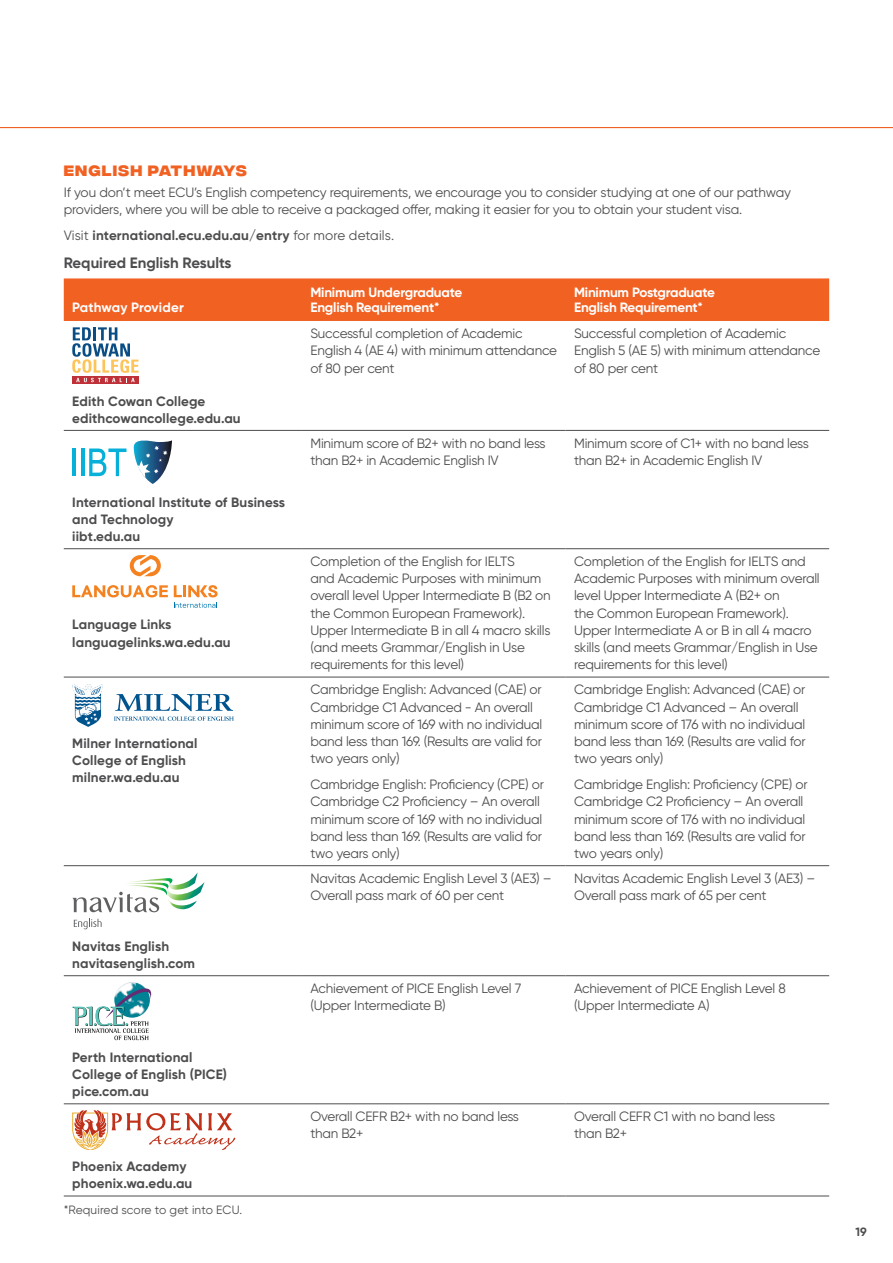
<style>
.page{position:relative;width:893px;height:1263px;background:#fff}
.page>*{position:absolute;margin:0;border:0;box-sizing:border-box;transform-origin:0 0}
.t1{font:700 15px "Gilroy";letter-spacing:-.005em;color:#4d4d4f}
.t2{font:700 15px "Integral CF";letter-spacing:.075em;color:#f16122}
.t3{font:13.5px/17.2px "Gilroy";letter-spacing:-.015em;color:#4d4d4f}
.t4{font:700 13.5px/17.2px "Gilroy";letter-spacing:.01em;color:#4d4d4f}
.t5{font:700 13.5px/15px "Gilroy";letter-spacing:-.015em;color:#fff}
.Note{font:12px "Gilroy";letter-spacing:.01em;color:#4d4d4f}
.t6{font:700 12px "Gilroy";color:#4d4d4f}
.s1{font-weight:400}
</style>
<div class="page">
<hr style="left:0;top:127px;width:893px;height:1px;background:#f16122">
<div style="left:64px;top:278px;width:765px;height:43px;background:#f16122"></div>
<hr style="left:64px;top:430px;width:238px;height:1px;background:#4d4d4f">
<hr style="left:302px;top:430px;width:264px;height:1px;background:#4d4d4f">
<hr style="left:566px;top:430px;width:263px;height:1px;background:#4d4d4f">
<hr style="left:64px;top:548px;width:238px;height:1px;background:#4d4d4f">
<hr style="left:302px;top:548px;width:264px;height:1px;background:#4d4d4f">
<hr style="left:566px;top:548px;width:263px;height:1px;background:#4d4d4f">
<hr style="left:64px;top:677px;width:238px;height:1px;background:#4d4d4f">
<hr style="left:302px;top:677px;width:264px;height:1px;background:#4d4d4f">
<hr style="left:566px;top:677px;width:263px;height:1px;background:#4d4d4f">
<hr style="left:64px;top:865px;width:238px;height:1px;background:#4d4d4f">
<hr style="left:302px;top:865px;width:264px;height:1px;background:#4d4d4f">
<hr style="left:566px;top:865px;width:263px;height:1px;background:#4d4d4f">
<hr style="left:64px;top:975px;width:238px;height:1px;background:#4d4d4f">
<hr style="left:302px;top:975px;width:264px;height:1px;background:#4d4d4f">
<hr style="left:566px;top:975px;width:263px;height:1px;background:#4d4d4f">
<hr style="left:64px;top:1103px;width:238px;height:1px;background:#4d4d4f">
<hr style="left:302px;top:1103px;width:264px;height:1px;background:#4d4d4f">
<hr style="left:566px;top:1103px;width:263px;height:1px;background:#4d4d4f">
<hr style="left:64px;top:1196px;width:238px;height:1px;background:#4d4d4f">
<hr style="left:302px;top:1196px;width:264px;height:1px;background:#4d4d4f">
<hr style="left:566px;top:1196px;width:263px;height:1px;background:#4d4d4f">
<svg style="left:72px;top:382px;width:67px;height:2px"></svg>
<svg style="left:72px;top:327px;width:67px;height:55px"></svg>
<svg style="left:133px;top:440px;width:39px;height:44px"></svg>
<hr style="left:72px;top:448px;width:4px;height:28px;background:#06b0d8">
<hr style="left:81px;top:448px;width:3px;height:28px;background:#06b0d8">
<svg style="left:89px;top:448px;width:37px;height:28px"></svg>
<svg style="left:130px;top:555px;width:31px;height:21px"></svg>
<svg style="left:72px;top:585px;width:96px;height:12px"></svg>
<svg style="left:174px;top:585px;width:44px;height:23px"></svg>
<svg style="left:72px;top:684px;width:31px;height:43px"></svg>
<svg style="left:114px;top:694px;width:120px;height:27px"></svg>
<svg style="left:74px;top:919px;width:28px;height:10px"></svg>
<svg style="left:72px;top:872px;width:133px;height:40px"></svg>
<img style="left:114px;top:982px;width:36px;height:36px;border-radius:18px">
<svg style="left:72px;top:987px;width:80px;height:53px"></svg>
<svg style="left:72px;top:1110px;width:163px;height:39px"></svg>
<h2 class="t2" style="left:64px;top:162px;width:185px">ENGLISH PATHWAYS</h2>
<p class="t3" style="left:64px;top:184px;width:729px">If you don’t meet ECU’s English competency requirements, we encourage you to consider studying at one of our pathway providers, where you will be able to receive a packaged offer, making it easier for you to obtain your student visa.</p>
<p class="t4" style="left:64px;top:227px;width:332px"><span class="s1">Visit</span> international.ecu.edu.au/entry <span class="s1">for more details.</span></p>
<h3 class="t1" style="left:64px;top:254px;width:169px">Required English Results</h3>
<p class="t5" style="left:72px;top:300px;width:113px">Pathway Provider</p>
<p class="t5" style="left:310px;top:285px;width:153px">Minimum Undergraduate<br>English Requirement*</p>
<p class="t5" style="left:574px;top:285px;width:142px">Minimum Postgraduate<br>English Requirement*</p>
<h4 class="t4" style="left:72px;top:392px;width:135px">Edith Cowan College</h4>
<h4 class="t4" style="left:72px;top:409px;width:170px">edithcowancollege.edu.au</h4>
<h4 class="t4" style="left:72px;top:493px;width:214px">International Institute of Business and Technology</h4>
<h4 class="t4" style="left:72px;top:528px;width:69px">iibt.edu.au</h4>
<h4 class="t4" style="left:72px;top:616px;width:101px">Language Links</h4>
<h4 class="t4" style="left:72px;top:633px;width:160px">languagelinks.wa.edu.au</h4>
<h4 class="t4" style="left:72px;top:735px;width:127px;line-height:16.5px">Milner International<br>College of English</h4>
<h4 class="t4" style="left:72px;top:768px;width:109px">milner.wa.edu.au</h4>
<h4 class="t4" style="left:72px;top:937px;width:98px">Navitas English</h4>
<h4 class="t4" style="left:72px;top:955px;width:124px">navitasenglish.com</h4>
<h4 class="t4" style="left:72px;top:1048px;width:156px">Perth International<br>College of English (PICE)</h4>
<h4 class="t4" style="left:72px;top:1083px;width:78px">pice.com.au</h4>
<h4 class="t4" style="left:72px;top:1158px;width:116px">Phoenix Academy</h4>
<h4 class="t4" style="left:72px;top:1175px;width:122px">phoenix.wa.edu.au</h4>
<p class="Note" style="left:64px;top:1202px;width:180px">*Required score to get into ECU.</p>
<p class="t3" style="left:310px;top:325px;width:248px">Successful completion of Academic<br>English 4 (AE 4) with minimum attendance of 80 per cent</p>
<p class="t3" style="left:574px;top:325px;width:248px">Successful completion of Academic<br>English 5 (AE 5) with minimum attendance of 80 per cent</p>
<p class="t3" style="left:310px;top:434px;width:237px">Minimum score of B2+ with no band less than B2+ in Academic English IV</p>
<p class="t3" style="left:574px;top:434px;width:236px">Minimum score of C1+ with no band less than B2+ in Academic English IV</p>
<p class="t3" style="left:310px;top:552px;width:242px">Completion of the English for IELTS<br>and Academic Purposes with minimum overall level Upper Intermediate B (B2 on the Common European Framework).<br>Upper Intermediate B in all 4 macro skills (and meets Grammar/English in Use requirements for this level)</p>
<p class="t3" style="left:574px;top:552px;width:247px">Completion of the English for IELTS and Academic Purposes with minimum overall level Upper Intermediate A (B2+ on<br>the Common European Framework).<br>Upper Intermediate A or B in all 4 macro skills (and meets Grammar/English in Use requirements for this level)</p>
<p class="t3" style="left:310px;top:681px;width:233px">Cambridge English: Advanced (CAE) or Cambridge C1 Advanced - An overall minimum score of 169 with no individual band less than 169. (Results are valid for two years only)</p>
<p class="t3" style="left:310px;top:775px;width:235px">Cambridge English: Proficiency (CPE) or Cambridge C2 Proficiency – An overall minimum score of 169 with no individual band less than 169. (Results are valid for two years only)</p>
<p class="t3" style="left:574px;top:681px;width:233px">Cambridge English: Advanced (CAE) or Cambridge C1 Advanced – An overall minimum score of 176 with no individual band less than 169. (Results are valid for two years only)</p>
<p class="t3" style="left:574px;top:775px;width:235px">Cambridge English: Proficiency (CPE) or Cambridge C2 Proficiency – An overall minimum score of 176 with no individual band less than 169. (Results are valid for two years only)</p>
<p class="t3" style="left:310px;top:869px;width:243px">Navitas Academic English Level 3 (AE3) –<br>Overall pass mark of 60 per cent</p>
<p class="t3" style="left:574px;top:869px;width:243px">Navitas Academic English Level 3 (AE3) –<br>Overall pass mark of 65 per cent</p>
<p class="t3" style="left:310px;top:979px;width:212px">Achievement of PICE English Level 7 (Upper Intermediate B)</p>
<p class="t3" style="left:574px;top:979px;width:213px">Achievement of PICE English Level 8 (Upper Intermediate A)</p>
<p class="t3" style="left:310px;top:1107px;width:210px">Overall CEFR B2+ with no band less than B2+</p>
<p class="t3" style="left:574px;top:1107px;width:203px">Overall CEFR C1 with no band less than B2+</p>
<p class="t6" style="left:855px;top:1224px;width:13px">19</p>
</div>
